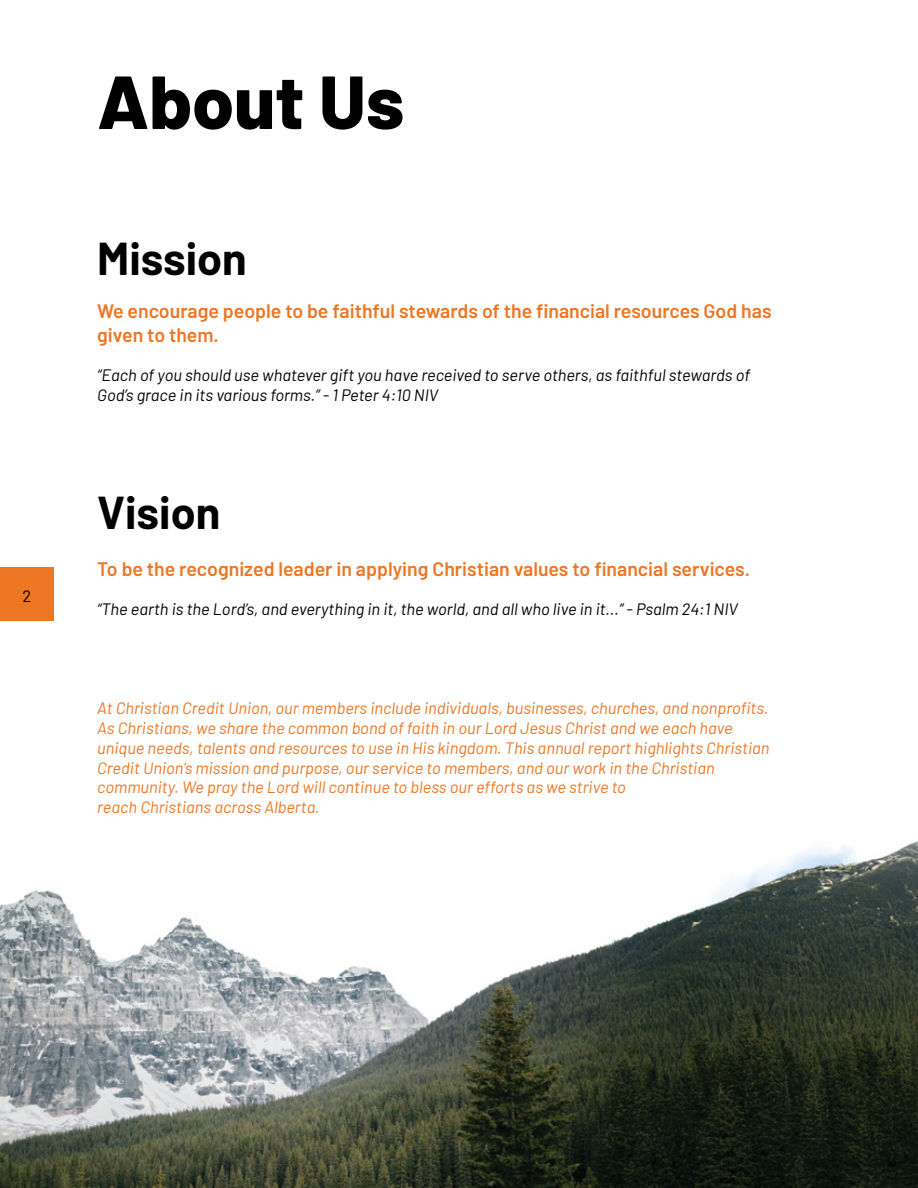
<style>
.page{position:relative;width:918px;height:1188px;background:#fff}
.page>*{position:absolute;margin:0;border:0;box-sizing:border-box;transform-origin:0 0}
.t1{font:800 75px "Barlow";color:#000}
.t2{font:700 45px "Barlow";color:#000}
.t3{font:600 19.5px/23.4px "Barlow";color:#ed7623}
.t4{font:italic 16.5px/19.8px "Barlow";color:#ed7623}
.t5{font:italic 16.5px/19.8px "Barlow";color:#000}
.t6{font:16.5px "Barlow";color:#000}
</style>
<div class="page">
<div style="left:0;top:567px;width:54px;height:54px;background:#ed7623"></div>
<img style="left:0;top:841px;width:918px;height:347px">
<p class="t6" style="left:23px;top:584px;width:10px">2</p>
<h1 class="t1" style="left:97px;top:46px;width:308px">About Us</h1>
<h2 class="t2" style="left:97px;top:226px;width:151px">Mission</h2>
<p class="t3" style="left:97px;top:298px;width:676px">We encourage people to be faithful stewards of the financial resources God has given to them.</p>
<p class="t5" style="left:97px;top:364px;width:654px">“Each of you should use whatever gift you have received to serve others, as faithful stewards of<br>God’s grace in its various forms.” - 1 Peter 4:10 NIV</p>
<h2 class="t2" style="left:97px;top:479px;width:125px">Vision</h2>
<p class="t3" style="left:97px;top:555px;width:655px">To be the recognized leader in applying Christian values to financial services.</p>
<p class="t5" style="left:97px;top:598px;width:642px">“The earth is the Lord’s, and everything in it, the world, and all who live in it...” - Psalm 24:1 NIV</p>
<p class="t4" style="left:97px;top:697px;width:674px">At Christian Credit Union, our members include individuals, businesses, churches, and nonprofits.<br>As Christians, we share the common bond of faith in our Lord Jesus Christ and we each have unique needs, talents and resources to use in His kingdom. This annual report highlights Christian Credit Union’s mission and purpose, our service to members, and our work in the Christian community. We pray the Lord will continue to bless our efforts as we strive to<br>reach Christians across Alberta.</p>
</div>
